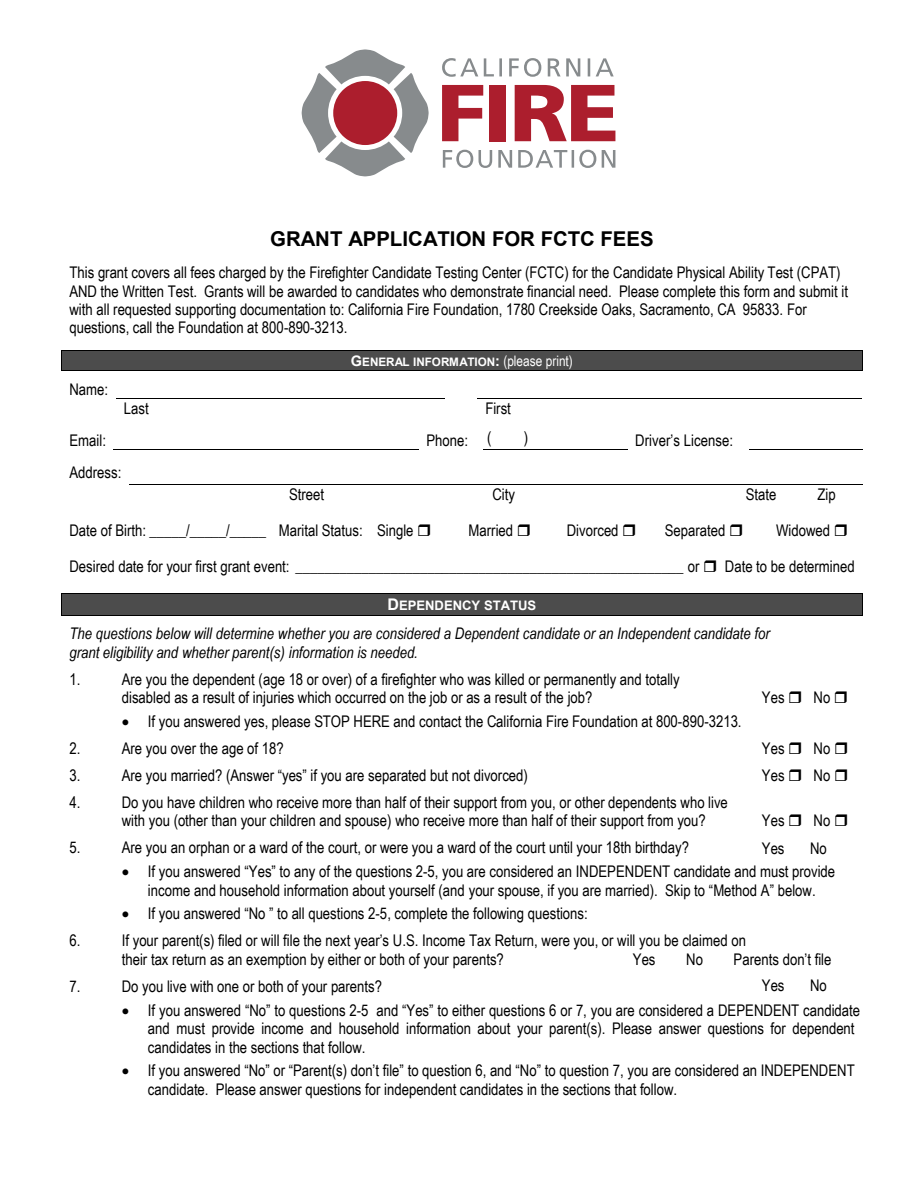
<style>
.page{position:relative;width:918px;height:1188px;background:#fff}
.page>*{position:absolute;margin:0;border:0;box-sizing:border-box;transform-origin:0 0}
.t1{font:700 20.4px "Arial";color:#000}
.t2{font:16.05px/18.5px "Arial Narrow";color:#000}
.t3{font:italic 16.05px/18.3px "Arial Narrow";color:#000}
.t4{font:700 13.05px "Arial";color:#fff}
.t5{font:700 11.7px "Arial";color:#fff}
.s1{font-size:14.55px}
.s2{font-family:"Arial Narrow";font-weight:400;font-size:14.55px}
.s3{font-size:16.05px}
</style>
<div class="page">
<div style="left:62px;top:351px;width:800px;height:20px;background:#4c4c4c"></div>
<hr style="left:62px;top:350px;width:800px;height:1px;background:#000">
<hr style="left:62px;top:371px;width:800px;height:1px;background:#000">
<svg style="left:61px;top:350px;width:1px;height:21px"></svg>
<svg style="left:862px;top:350px;width:1px;height:21px"></svg>
<hr style="left:116px;top:398px;width:329px;height:1px;background:#000">
<hr style="left:478px;top:398px;width:384px;height:1px;background:#000">
<hr style="left:113px;top:449px;width:306px;height:1px;background:#000">
<hr style="left:483px;top:449px;width:144px;height:1px;background:#000">
<hr style="left:749px;top:449px;width:113px;height:1px;background:#000">
<hr style="left:129px;top:484px;width:356px;height:1px;background:#000">
<hr style="left:485px;top:484px;width:247px;height:1px;background:#000">
<hr style="left:733px;top:484px;width:58px;height:1px;background:#000">
<hr style="left:791px;top:484px;width:71px;height:1px;background:#000">
<div style="left:62px;top:594px;width:800px;height:21px;background:#4c4c4c"></div>
<hr style="left:62px;top:593px;width:800px;height:1px;background:#000">
<hr style="left:62px;top:615px;width:800px;height:1px;background:#000">
<svg style="left:61px;top:593px;width:1px;height:23px"></svg>
<svg style="left:862px;top:593px;width:1px;height:23px"></svg>
<svg style="left:302px;top:49px;width:127px;height:127px"></svg>
<svg style="left:442px;top:58px;width:172px;height:19px"></svg>
<svg style="left:443px;top:150px;width:172px;height:18px"></svg>
<svg style="left:442px;top:85px;width:41px;height:56px"></svg>
<div style="left:489px;top:85px;width:17px;height:56px;background:#ac1e2d"></div>
<svg style="left:515px;top:85px;width:100px;height:56px"></svg>
<p class="t1" style="left:270px;top:225px;width:385px">GRANT APPLICATION FOR FCTC FEES</p>
<p class="t2" style="left:69px;top:263px;width:780px">This grant covers all fees charged by the Firefighter Candidate Testing Center (FCTC) for the Candidate Physical Ability Test (CPAT)<br>AND the Written Test. Grants will be awarded to candidates who demonstrate financial need. Please complete this form and submit it with all requested supporting documentation to: California Fire Foundation, 1780 Creekside Oaks, Sacramento, CA 95833. For questions, call the Foundation at 800-890-3213.</p>
<p class="t5" style="left:351px;top:354px;width:224px"><span class="s1">G</span>ENERAL INFORMATION<span class="s1">:</span> <span class="s2">(please print)</span></p>
<p class="t2" style="left:69px;top:379px;width:40px">Name:</p>
<p class="t2" style="left:124px;top:399px;width:26px">Last</p>
<p class="t2" style="left:69px;top:430px;width:38px">Email:</p>
<p class="t2" style="left:426px;top:392px;width:86px;line-height:31.7px;text-indent:59px">First<br>Phone: (<sup>x</sup></p>
<p class="t2" style="left:524px;top:428px;width:6px">)</p>
<p class="t2" style="left:635px;top:430px;width:99px">Driver’s License:</p>
<p class="t2" style="left:69px;top:463px;width:53px">Address:</p>
<p class="t2" style="left:289px;top:484px;width:37px">Street</p>
<p class="t2" style="left:492px;top:484px;width:24px">City</p>
<p class="t2" style="left:746px;top:484px;width:32px">State</p>
<p class="t2" style="left:817px;top:484px;width:20px">Zip</p>
<p class="t2" style="left:69px;top:521px;width:346px">Date of Birth: _____/_____/_____ Marital Status: Single</p>
<p class="t2" style="left:469px;top:521px;width:46px">Married</p>
<p class="t2" style="left:567px;top:521px;width:53px">Divorced</p>
<p class="t2" style="left:665px;top:521px;width:62px">Separated</p>
<p class="t2" style="left:776px;top:521px;width:56px">Widowed</p>
<p class="t2" style="left:69px;top:556px;width:632px">Desired date for your first grant event: _____________________________________________________ or</p>
<p class="t2" style="left:725px;top:556px;width:131px">Date to be determined</p>
<p class="t4" style="left:387px;top:597px;width:150px"><span class="s3">D</span>EPENDENCY STATUS</p>
<p class="t3" style="left:69px;top:624px;width:702px">The questions below will determine whether you are considered a Dependent candidate or an Independent candidate for grant eligibility and whether parent(s) information is needed.</p>
<p class="t2" style="left:69px;top:669px;width:12px">1.</p>
<p class="t2" style="left:122px;top:669px;width:560px">Are you the dependent (age 18 or over) of a firefighter who was killed or permanently and totally disabled as a result of injuries which occurred on the job or as a result of the job?</p>
<p class="t2" style="left:762px;top:687px;width:24px">Yes</p>
<p class="t2" style="left:814px;top:687px;width:18px">No</p>
<p class="t2" style="left:122px;top:711px;width:621px">• If you answered yes, please STOP HERE and contact the California Fire Foundation at 800-890-3213.</p>
<p class="t2" style="left:69px;top:738px;width:12px">2.</p>
<p class="t2" style="left:122px;top:738px;width:164px">Are you over the age of 18?</p>
<p class="t2" style="left:762px;top:738px;width:24px">Yes</p>
<p class="t2" style="left:814px;top:738px;width:18px">No</p>
<p class="t2" style="left:69px;top:765px;width:12px">3.</p>
<p class="t2" style="left:122px;top:765px;width:408px">Are you married? (Answer “yes” if you are separated but not divorced)</p>
<p class="t2" style="left:762px;top:765px;width:24px">Yes</p>
<p class="t2" style="left:814px;top:765px;width:18px">No</p>
<p class="t2" style="left:69px;top:793px;width:12px">4.</p>
<p class="t2" style="left:122px;top:793px;width:608px">Do you have children who receive more than half of their support from you, or other dependents who live with you (other than your children and spouse) who receive more than half of their support from you?</p>
<p class="t2" style="left:762px;top:811px;width:24px">Yes</p>
<p class="t2" style="left:814px;top:811px;width:18px">No</p>
<p class="t2" style="left:69px;top:838px;width:12px">5.</p>
<p class="t2" style="left:122px;top:838px;width:569px">Are you an orphan or a ward of the court, or were you a ward of the court until your 18th birthday?</p>
<p class="t2" style="left:762px;top:838px;width:24px">Yes</p>
<p class="t2" style="left:810px;top:838px;width:18px">No</p>
<p class="t2" style="left:122px;top:862px;width:715px;text-align:center">• If you answered “Yes” to any of the questions 2-5, you are considered an INDEPENDENT candidate and must provide income and household information about yourself (and your spouse, if you are married). Skip to “Method A” below.</p>
<p class="t2" style="left:122px;top:904px;width:467px">• If you answered “No ” to all questions 2-5, complete the following questions:</p>
<p class="t2" style="left:69px;top:931px;width:12px">6.</p>
<p class="t2" style="left:122px;top:931px;width:626px">If your parent(s) filed or will file the next year’s U.S. Income Tax Return, were you, or will you be claimed on their tax return as an exemption by either or both of your parents?</p>
<p class="t2" style="left:633px;top:950px;width:24px">Yes</p>
<p class="t2" style="left:686px;top:950px;width:18px">No</p>
<p class="t2" style="left:734px;top:950px;width:99px">Parents don’t file</p>
<p class="t2" style="left:69px;top:977px;width:12px">7.</p>
<p class="t2" style="left:122px;top:977px;width:262px">Do you live with one or both of your parents?</p>
<p class="t2" style="left:762px;top:975px;width:24px">Yes</p>
<p class="t2" style="left:810px;top:975px;width:18px">No</p>
<p class="t2" style="left:148px;top:1000px;width:714px;text-indent:-26px">• If you answered “No” to questions 2-5 and “Yes” to either questions 6 or 7, you are considered a DEPENDENT candidate and must provide income and household information about your parent(s). Please answer questions for dependent candidates in the sections that follow.</p>
<p class="t2" style="left:148px;top:1061px;width:708px;text-indent:-26px">• If you answered “No” or “Parent(s) don’t file” to question 6, and “No” to question 7, you are considered an INDEPENDENT candidate. Please answer questions for independent candidates in the sections that follow.</p>
</div>
